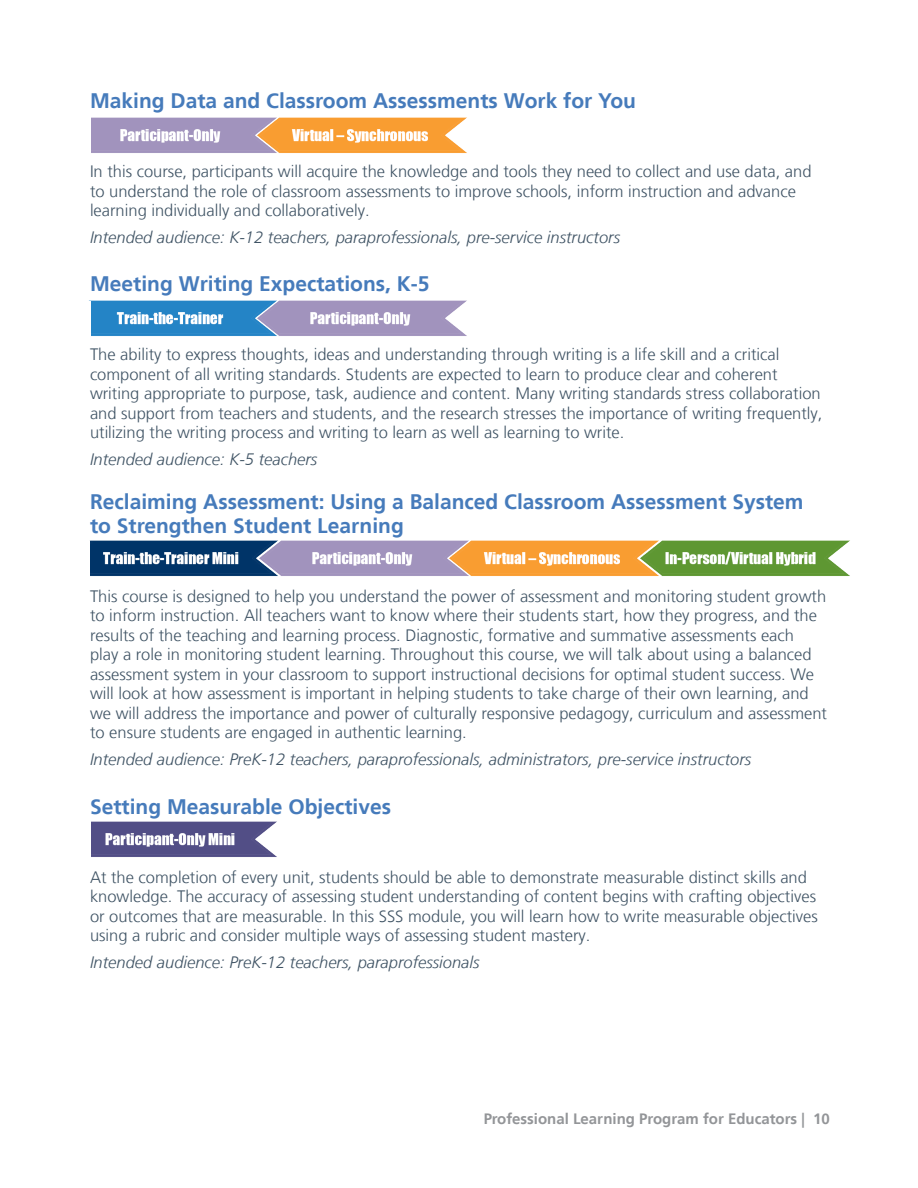
<style>
.page{position:relative;width:918px;height:1188px;background:#fff}
.page>*{position:absolute;margin:0;border:0;box-sizing:border-box;transform-origin:0 0}
.t1{font:700 21px/24px "Frutiger";color:#467bbb}
.t2{font:300 16.5px/19.5px "Frutiger";color:#3f5364}
.t3{font:italic 300 16.5px "Frutiger";color:#3f5364}
.t4{font:700 15px "Frutiger";color:#939598}
</style>
<div class="page">
<img style="left:91px;top:821px;width:186px;height:36px">
<img style="left:91px;top:117px;width:163px;height:36px">
<img style="left:254px;top:117px;width:213px;height:36px">
<img style="left:89px;top:300px;width:165px;height:36px">
<div style="left:6px;top:301px;width:85px;height:40px;background:#fff"></div>
<img style="left:254px;top:300px;width:213px;height:36px">
<img style="left:671px;top:540px;width:179px;height:36px">
<img style="left:289px;top:540px;width:157px;height:36px">
<img style="left:446px;top:540px;width:225px;height:36px">
<img style="left:90px;top:540px;width:199px;height:36px">
<p class="t1" style="left:90px;top:89px;width:548px">Making Data and Classroom Assessments Work for You</p>
<p class="t2" style="left:90px;top:162px;width:723px">In this course, participants will acquire the knowledge and tools they need to collect and use data, and to understand the role of classroom assessments to improve schools, inform instruction and advance learning individually and collaboratively.</p>
<p class="t3" style="left:90px;top:228px;width:532px">Intended audience: K-12 teachers, paraprofessionals, pre-service instructors</p>
<p class="t1" style="left:90px;top:272px;width:341px">Meeting Writing Expectations, K-5</p>
<p class="t2" style="left:90px;top:345px;width:734px">The ability to express thoughts, ideas and understanding through writing is a life skill and a critical component of all writing standards. Students are expected to learn to produce clear and coherent writing appropriate to purpose, task, audience and content. Many writing standards stress collaboration and support from teachers and students, and the research stresses the importance of writing frequently, utilizing the writing process and writing to learn as well as learning to write.</p>
<p class="t3" style="left:90px;top:450px;width:229px">Intended audience: K-5 teachers</p>
<p class="t1" style="left:90px;top:490px;width:715px">Reclaiming Assessment: Using a Balanced Classroom Assessment System to Strengthen Student Learning</p>
<p class="t2" style="left:90px;top:587px;width:739px">This course is designed to help you understand the power of assessment and monitoring student growth to inform instruction. All teachers want to know where their students start, how they progress, and the results of the teaching and learning process. Diagnostic, formative and summative assessments each<br>play a role in monitoring student learning. Throughout this course, we will talk about using a balanced assessment system in your classroom to support instructional decisions for optimal student success. We will look at how assessment is important in helping students to take charge of their own learning, and we will address the importance and power of culturally responsive pedagogy, curriculum and assessment to ensure students are engaged in authentic learning.</p>
<p class="t3" style="left:90px;top:750px;width:663px">Intended audience: PreK-12 teachers, paraprofessionals, administrators, pre-service instructors</p>
<p class="t1" style="left:90px;top:794px;width:303px">Setting Measurable Objectives</p>
<p class="t2" style="left:90px;top:867px;width:729px">At the completion of every unit, students should be able to demonstrate measurable distinct skills and knowledge. The accuracy of assessing student understanding of content begins with crafting objectives or outcomes that are measurable. In this SSS module, you will learn how to write measurable objectives using a rubric and consider multiple ways of assessing student mastery.</p>
<p class="t3" style="left:90px;top:953px;width:391px">Intended audience: PreK-12 teachers, paraprofessionals</p>
<p class="t4" style="left:483px;top:1110px;width:348px">Professional Learning Program for Educators | 10</p>
</div>
